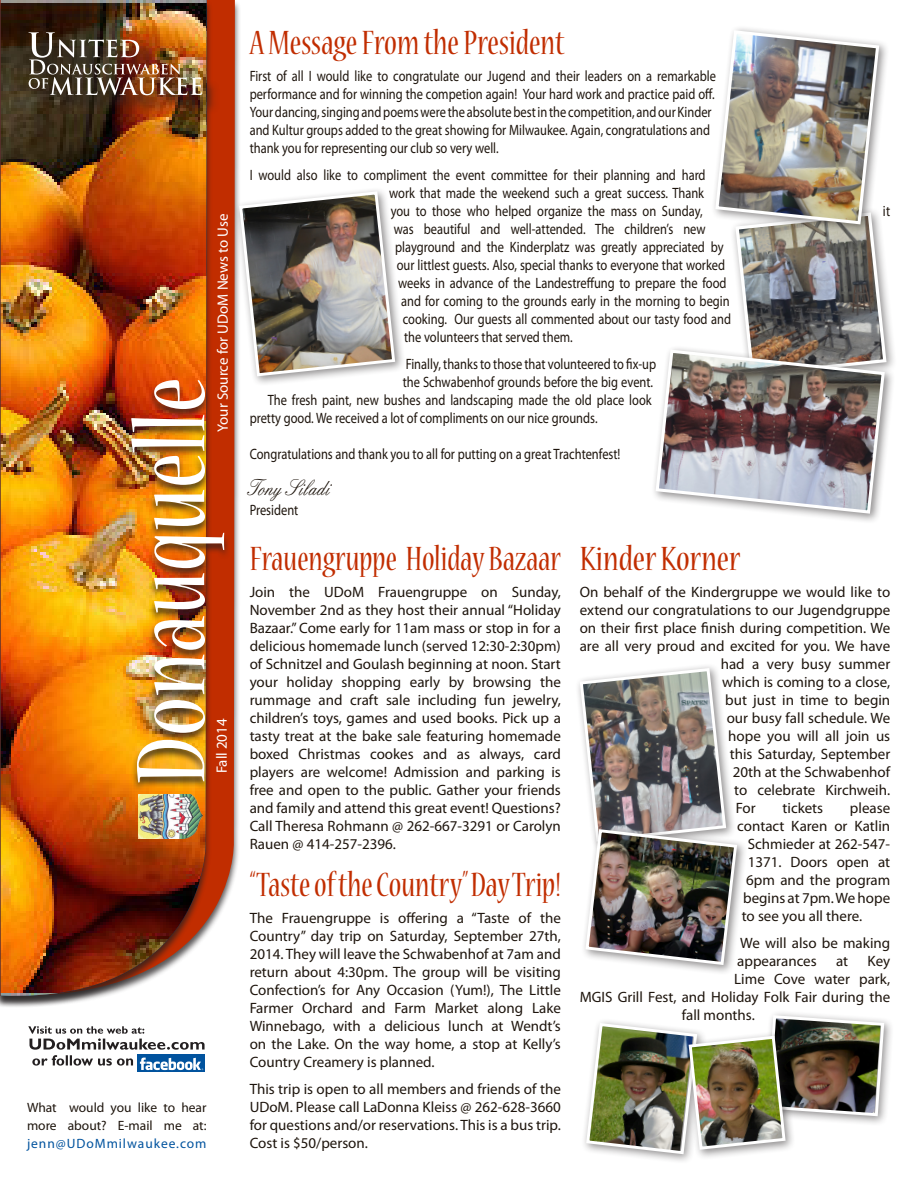
<style>
.page{position:relative;width:918px;height:1188px;background:#fff}
.page>*{position:absolute;margin:0;border:0;box-sizing:border-box;transform-origin:0 0}
.Headers{font:condensed 108px "Nueva Std";color:#fff}
.Text{font:condensed 37.5px "Nueva Std";color:#c12d00;scale:.92 1}
.Text-2{font:condensed 37.5px "Nueva Std";color:#c12d00;scale:.94 1}
.Text-3{font:condensed 37.5px "Nueva Std";color:#c12d00}
.Text-4{font:24px "English";color:#1e150d;scale:.83 1}
.Text-5{font:15px/18px "Myriad Pro";color:#1e150d;text-align:justify}
.Text-6{font:15px/18px "Myriad Pro";color:#1e150d;scale:.83 1}
.Text-7{font:15px "Myriad Pro";color:#fff}
.Text-8{font:13.5px/18px "Myriad Pro";color:#1e150d;text-align:justify}
.s1{color:#01539e}
</style>
<div class="page">
<svg style="left:213px;top:0;width:23px;height:925px;background:#c04520"></svg>
<img style="left:1px;top:0;width:207px;height:996px">
<div style="left:125px;top:379px;width:105px;height:414px;background:#231f20;opacity:.75"></div>
<img style="left:139px;top:794px;width:63px;height:45px">
<svg style="left:31px;top:35px;width:189px;height:78px;background:#713110"></svg>
<img style="left:28px;top:32px;width:174px;height:63px">
<div style="left:137px;top:1054px;width:68px;height:18px;background:#01539e"></div>
<svg style="left:28px;top:1026px;width:177px;height:44px"></svg>
<div style="left:234px;top:186px;width:171px;height:201px;background:#231f20;opacity:.5"></div>
<img style="left:238px;top:190px;width:159px;height:188px">
<div style="left:730px;top:207px;width:167px;height:180px;background:#231f20;opacity:.5"></div>
<div style="left:710px;top:25px;width:180px;height:210px;background:#fff"></div>
<div style="left:651px;top:345px;width:244px;height:179px;background:#231f20;opacity:.5"></div>
<img style="left:654px;top:29px;width:234px;height:486px">
<div style="left:580px;top:824px;width:167px;height:151px;background:#231f20;opacity:.5"></div>
<img style="left:578px;top:666px;width:161px;height:301px">
<div style="left:581px;top:1018px;width:127px;height:146px;background:#231f20;opacity:.5"></div>
<div style="left:762px;top:1010px;width:133px;height:117px;background:#231f20;opacity:.5"></div>
<div style="left:684px;top:1031px;width:112px;height:129px;background:#231f20;opacity:.5"></div>
<img style="left:585px;top:1014px;width:301px;height:142px">
<p class="Text-7" style="left:214px;top:432px;width:220px;rotate:-90deg">Your Source for UDoM News to Use</p>
<p class="Headers" style="left:123px;top:784px;width:409px;rotate:-90deg">Donauquelle</p>
<p class="Text-7" style="left:212px;top:773px;width:56px;rotate:-90deg">Fall 2014</p>
<p class="Text-8" style="left:27px;top:1098px;width:181px">What would you like to hear more about? E-mail me at: <span class="s1">jenn@UDoMmilwaukee.com</span></p>
<p class="Text-2" style="left:250px;top:26px;width:336px">A Message From the President</p>
<p class="Text-6" style="left:250px;top:67px;width:564px">First of all I would like to congratulate our Jugend and their leaders on a remarkable performance and for winning the competion again! Your hard work and practice paid off.<br>Your dancing, singing and poems were the absolute best in the competition, and our Kinder and Kultur groups added to the great showing for Milwaukee. Again, congratulations and thank you for representing our club so very well.</p>
<p class="Text-6" style="left:389px;top:166px;width:383px;text-align:justify;text-indent:-140px">I would also like to compliment the event committee for their planning and hard work that made the weekend such a great success. Thank you to those who helped organize the mass on Sunday,</p>
<p class="Text-6" style="left:394px;top:220px;width:377px">was beautiful and well-attended. The children’s new</p>
<p class="Text-6" style="left:395px;top:238px;width:397px">playground and the Kinderplatz was greatly appreciated by</p>
<p class="Text-6" style="left:397px;top:256px;width:397px">our littlest guests. Also, special thanks to everyone that worked</p>
<p class="Text-6" style="left:398px;top:274px;width:397px">weeks in advance of the Landestreffung to prepare the food</p>
<p class="Text-6" style="left:401px;top:292px;width:397px">and for coming to the grounds early in the morning to begin</p>
<p class="Text-6" style="left:403px;top:310px;width:397px">cooking. Our guests all commented about our tasty food and</p>
<p class="Text-6" style="left:404px;top:328px;width:205px">the volunteers that served them.</p>
<p class="Text-6" style="left:406px;top:355px;width:303px">Finally, thanks to those that volunteered to fix-up</p>
<p class="Text-6" style="left:403px;top:373px;width:303px">the Schwabenhof grounds before the big event.</p>
<p class="Text-6" style="left:268px;top:391px;width:464px">The fresh paint, new bushes and landscaping made the old place look</p>
<p class="Text-6" style="left:250px;top:409px;width:421px">pretty good. We received a lot of compliments on our nice grounds.</p>
<p class="Text-6" style="left:250px;top:445px;width:448px">Congratulations and thank you to all for putting on a great Trachtenfest!</p>
<p class="Text-4" style="left:250px;top:475px;width:103px">Tony Siladi</p>
<p class="Text-6" style="left:250px;top:501px;width:60px">President</p>
<p class="Text-6" style="left:883px;top:202px;width:11px">it</p>
<p class="Text" style="left:250px;top:542px;width:340px">Frauengruppe Holiday Bazaar</p>
<p class="Text-5" style="left:250px;top:583px;width:313px">Join the UDoM Frauengruppe on Sunday, November 2nd as they host their annual “Holiday Bazaar.” Come early for 11am mass or stop in for a delicious homemade lunch (served 12:30-2:30pm) of Schnitzel and Goulash beginning at noon. Start your holiday shopping early by browsing the rummage and craft sale including fun jewelry, children’s toys, games and used books. Pick up a tasty treat at the bake sale featuring homemade boxed Christmas cookes and as always, card players are welcome! Admission and parking is free and open to the public. Gather your friends and family and attend this great event! Questions?<br>Call Theresa Rohmann @ 262-667-3291 or Carolyn Rauen @ 414-257-2396.</p>
<p class="Text" style="left:250px;top:868px;width:340px">“Taste of the Country” Day Trip!</p>
<p class="Text-5" style="left:250px;top:909px;width:313px">The Frauengruppe is offering a “Taste of the Country” day trip on Saturday, September 27th, 2014. They will leave the Schwabenhof at 7am and return about 4:30pm. The group will be visiting Confection’s for Any Occasion (Yum!), The Little Farmer Orchard and Farm Market along Lake Winnebago, with a delicious lunch at Wendt’s on the Lake. On the way home, a stop at Kelly’s Country Creamery is planned.</p>
<p class="Text-5" style="left:250px;top:1080px;width:313px">This trip is open to all members and friends of the UDoM. Please call LaDonna Kleiss @ 262-628-3660 for questions and/or reservations. This is a bus trip.<br>Cost is $50/person.</p>
<p class="Text-3" style="left:580px;top:542px;width:162px">Kinder Korner</p>
<p class="Text-5" style="left:580px;top:583px;width:312px">On behalf of the Kindergruppe we would like to</p>
<p class="Text-5" style="left:580px;top:601px;width:312px">extend our congratulations to our Jugendgruppe</p>
<p class="Text-5" style="left:580px;top:619px;width:312px">on their first place finish during competition. We</p>
<p class="Text-5" style="left:580px;top:637px;width:312px">are all very proud and excited for you. We have</p>
<p class="Text-5" style="left:721px;top:655px;width:171px">had a very busy summer</p>
<p class="Text-5" style="left:722px;top:673px;width:170px">which is coming to a close,</p>
<p class="Text-5" style="left:725px;top:691px;width:167px">but just in time to begin</p>
<p class="Text-5" style="left:727px;top:709px;width:165px">our busy fall schedule. We</p>
<p class="Text-5" style="left:728px;top:727px;width:163px">hope you will all join us</p>
<p class="Text-5" style="left:730px;top:745px;width:162px">this Saturday, September</p>
<p class="Text-5" style="left:733px;top:763px;width:159px">20th at the Schwabenhof</p>
<p class="Text-5" style="left:734px;top:781px;width:158px">to celebrate Kirchweih.</p>
<p class="Text-5" style="left:736px;top:799px;width:21px">For</p>
<p class="Text-5" style="left:783px;top:799px;width:42px">tickets</p>
<p class="Text-5" style="left:850px;top:799px;width:42px">please</p>
<p class="Text-5" style="left:737px;top:817px;width:154px">contact Karen or Katlin</p>
<p class="Text-5" style="left:748px;top:835px;width:144px">Schmieder at 262-547-</p>
<p class="Text-5" style="left:748px;top:853px;width:144px">1371. Doors open at</p>
<p class="Text-5" style="left:746px;top:871px;width:146px">6pm and the program</p>
<p class="Text-5" style="left:743px;top:889px;width:148px">begins at 7pm. We hope</p>
<p class="Text-5" style="left:742px;top:907px;width:122px">to see you all there.</p>
<p class="Text-5" style="left:737px;top:934px;width:155px">We will also be making appearances</p>
<p class="Text-5" style="left:836px;top:952px;width:14px">at</p>
<p class="Text-5" style="left:868px;top:952px;width:24px">Key</p>
<p class="Text-5" style="left:734px;top:970px;width:158px">Lime Cove water park,</p>
<p class="Text-5" style="left:580px;top:988px;width:312px">MGIS Grill Fest, and Holiday Folk Fair during the</p>
<p class="Text-5" style="left:682px;top:1006px;width:75px">fall months.</p>
</div>
